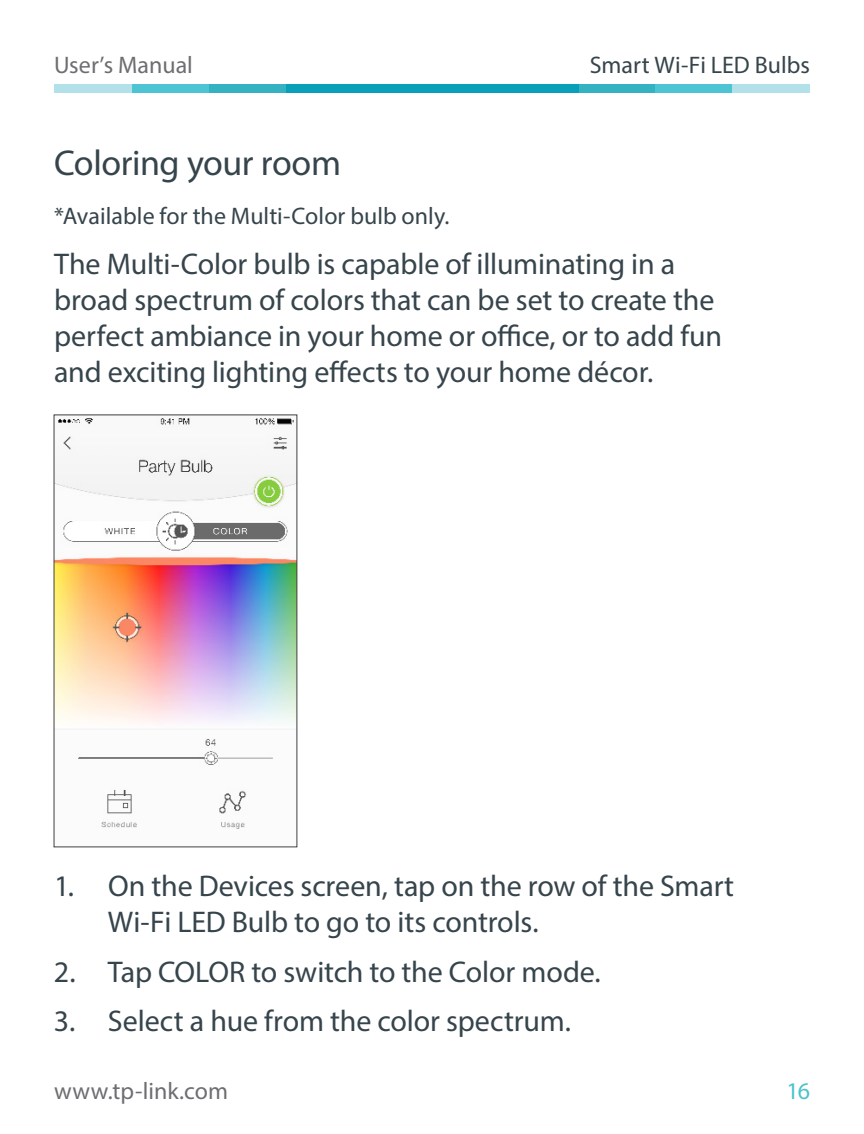
<style>
.page{position:relative;width:864px;height:1134px;background:#fff}
.page>*{position:absolute;margin:0;border:0;box-sizing:border-box;transform-origin:0 0}
.t1{font:36px "Myriad Pro";letter-spacing:-.01em;color:#36444b}
.t2{font:30px/36px "Myriad Pro";letter-spacing:-.005em;color:#36444b}
.t3{font:24px "Myriad Pro";color:#36444b}
.t4{font:24px "Myriad Pro";color:#6d6e71}
.t5{font:24px "Myriad Pro";color:#4bc3ca}
</style>
<div class="page">
<div style="left:579px;top:84px;width:77px;height:9px;background:#35b2c2"></div>
<div style="left:656px;top:84px;width:77px;height:9px;background:#4cc4d3"></div>
<div style="left:285px;top:84px;width:294px;height:9px;background:#07a0b8"></div>
<div style="left:208px;top:84px;width:77px;height:9px;background:#35b2c2"></div>
<div style="left:131px;top:84px;width:77px;height:9px;background:#4cc4d3"></div>
<div style="left:54px;top:84px;width:77px;height:9px;background:#b3e1ea"></div>
<div style="left:733px;top:84px;width:77px;height:9px;background:#b3e1ea"></div>
<img style="left:56px;top:418px;width:239px;height:411px">
<p class="t4" style="left:54px;top:50px;width:140px">User’s Manual</p>
<p class="t3" style="left:590px;top:50px;width:222px">Smart Wi-Fi LED Bulbs</p>
<p class="t1" style="left:54px;top:141px;width:289px">Coloring your room</p>
<p class="t3" style="left:54px;top:202px;width:397px">*Available for the Multi-Color bulb only.</p>
<p class="t2" style="left:54px;top:245px;width:670px">The Multi-Color bulb is capable of illuminating in a broad spectrum of colors that can be set to create the perfect ambiance in your home or office, or to add fun and exciting lighting effects to your home décor.</p>
<p class="t2" style="left:108px;top:868px;width:628px;text-indent:-54px">1. On the Devices screen, tap on the row of the Smart<br>Wi-Fi LED Bulb to go to its controls.</p>
<p class="t2" style="left:54px;top:953px;width:548px">2. Tap COLOR to switch to the Color mode.</p>
<p class="t2" style="left:54px;top:1003px;width:519px">3. Select a hue from the color spectrum.</p>
<p class="t4" style="left:54px;top:1076px;width:176px">www.tp-link.com</p>
<p class="t5" style="left:786px;top:1076px;width:25px">16</p>
</div>
